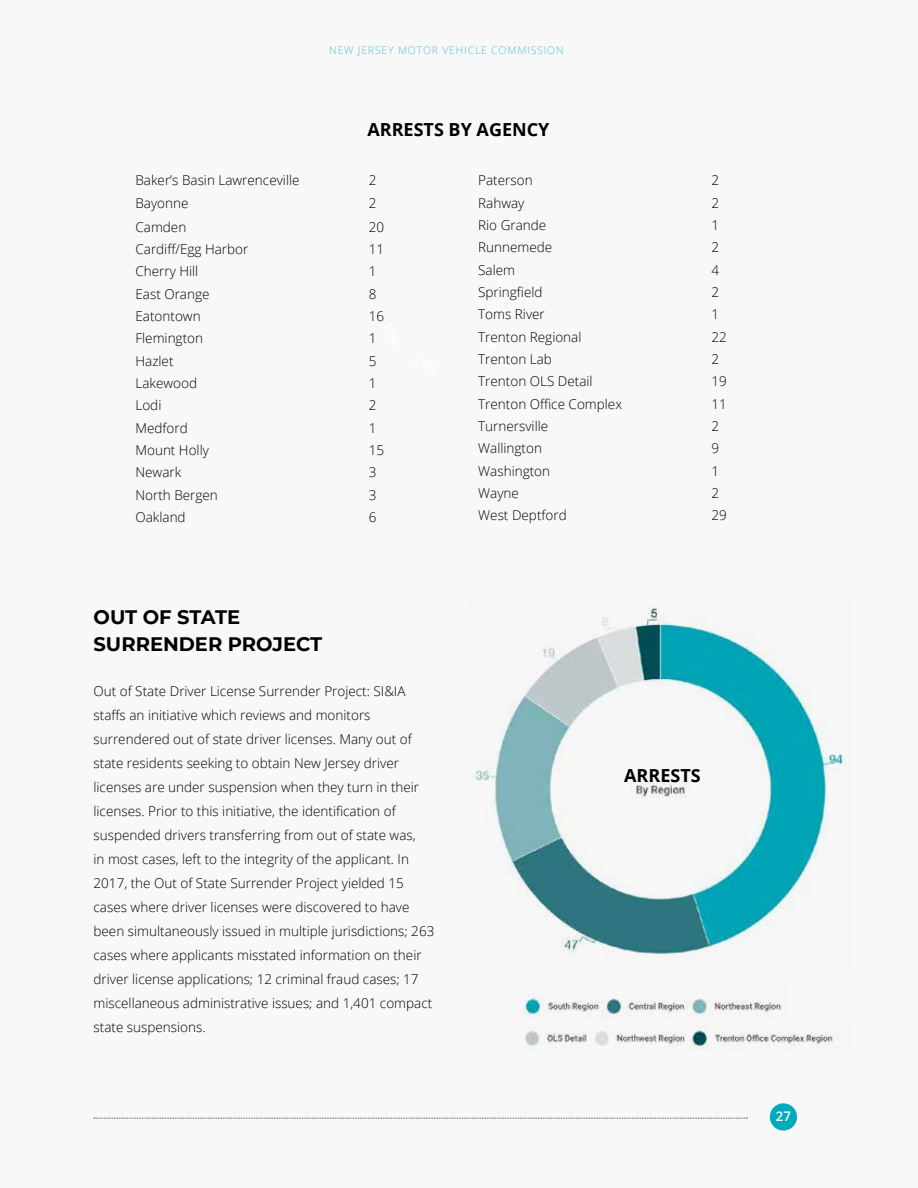
<style>
.page{position:relative;width:918px;height:1188px;background:#f8f8f8}
.page>*{position:absolute;margin:0;border:0;box-sizing:border-box;transform-origin:0 0}
.t1{font:700 19.5px/27px "Montserrat";color:#000}
.t2{font:700 18px "Open Sans";color:#000}
.t3{font:300 13.5px/24px "Open Sans";color:#000}
.t4{font:600 13.2px "Open Sans";color:#fff}
.t5{font:300 10.5px "Open Sans";letter-spacing:.08em;color:#4cc4d2}
</style>
<div class="page">
<hr style="left:0;top:817px;width:1px;height:264px;background:#efeff0">
<img style="left:474px;top:607px;width:372px;height:348px">
<img style="left:524px;top:992px;width:258px;height:25px">
<img style="left:525px;top:1030px;width:313px;height:20px">
<div style="left:770px;top:1103px;width:27px;height:28px;background:#00abbd;border-radius:50%"></div>
<svg style="left:94px;top:1118px;width:653px;height:1px"></svg>
<p class="t5" style="left:329px;top:42px;width:236px">NEW JERSEY MOTOR VEHICLE COMMISSION</p>
<h2 class="t2" style="left:367px;top:117px;width:184px">ARRESTS BY AGENCY</h2>
<p class="t3" style="left:135px;top:168px;width:166px">Baker’s Basin Lawrenceville</p>
<p class="t3" style="left:369px;top:168px;width:9px">2</p>
<p class="t3" style="left:135px;top:190px;width:55px">Bayonne</p>
<p class="t3" style="left:369px;top:190px;width:9px">2</p>
<p class="t3" style="left:135px;top:214px;width:52px">Camden</p>
<p class="t3" style="left:369px;top:214px;width:17px">20</p>
<p class="t3" style="left:135px;top:237px;width:114px">Cardiff/Egg Harbor</p>
<p class="t3" style="left:369px;top:237px;width:17px">11</p>
<p class="t3" style="left:135px;top:259px;width:64px">Cherry Hill</p>
<p class="t3" style="left:369px;top:259px;width:9px">1</p>
<p class="t3" style="left:135px;top:281px;width:76px">East Orange</p>
<p class="t3" style="left:369px;top:281px;width:9px">8</p>
<p class="t3" style="left:135px;top:304px;width:67px">Eatontown</p>
<p class="t3" style="left:369px;top:304px;width:17px">16</p>
<p class="t3" style="left:135px;top:326px;width:69px">Flemington</p>
<p class="t3" style="left:369px;top:326px;width:9px">1</p>
<p class="t3" style="left:135px;top:348px;width:40px">Hazlet</p>
<p class="t3" style="left:369px;top:348px;width:9px">5</p>
<p class="t3" style="left:135px;top:371px;width:63px">Lakewood</p>
<p class="t3" style="left:369px;top:371px;width:9px">1</p>
<p class="t3" style="left:135px;top:393px;width:27px">Lodi</p>
<p class="t3" style="left:369px;top:393px;width:9px">2</p>
<p class="t3" style="left:135px;top:415px;width:54px">Medford</p>
<p class="t3" style="left:369px;top:415px;width:9px">1</p>
<p class="t3" style="left:135px;top:438px;width:75px">Mount Holly</p>
<p class="t3" style="left:369px;top:438px;width:17px">15</p>
<p class="t3" style="left:135px;top:460px;width:47px">Newark</p>
<p class="t3" style="left:369px;top:460px;width:9px">3</p>
<p class="t3" style="left:135px;top:482px;width:84px">North Bergen</p>
<p class="t3" style="left:369px;top:482px;width:9px">3</p>
<p class="t3" style="left:135px;top:505px;width:52px">Oakland</p>
<p class="t3" style="left:369px;top:505px;width:9px">6</p>
<h1 class="t1" style="left:94px;top:602px;width:230px">OUT OF STATE<br>SURRENDER PROJECT</h1>
<p class="t3" style="left:94px;top:679px;width:342px">Out of State Driver License Surrender Project: SI&amp;IA staffs an initiative which reviews and monitors surrendered out of state driver licenses. Many out of state residents seeking to obtain New Jersey driver licenses are under suspension when they turn in their licenses. Prior to this initiative, the identification of suspended drivers transferring from out of state was,<br>in most cases, left to the integrity of the applicant. In 2017, the Out of State Surrender Project yielded 15 cases where driver licenses were discovered to have been simultaneously issued in multiple jurisdictions; 263 cases where applicants misstated information on their driver license applications; 12 criminal fraud cases; 17 miscellaneous administrative issues; and 1,401 compact state suspensions.</p>
<p class="t3" style="left:478px;top:168px;width:56px">Paterson</p>
<p class="t3" style="left:711px;top:168px;width:9px">2</p>
<p class="t3" style="left:478px;top:190px;width:48px">Rahway</p>
<p class="t3" style="left:711px;top:190px;width:9px">2</p>
<p class="t3" style="left:478px;top:213px;width:70px">Rio Grande</p>
<p class="t3" style="left:711px;top:213px;width:9px">1</p>
<p class="t3" style="left:478px;top:235px;width:76px">Runnemede</p>
<p class="t3" style="left:711px;top:235px;width:9px">2</p>
<p class="t3" style="left:478px;top:257px;width:38px">Salem</p>
<p class="t3" style="left:711px;top:257px;width:9px">4</p>
<p class="t3" style="left:478px;top:280px;width:66px">Springfield</p>
<p class="t3" style="left:711px;top:280px;width:9px">2</p>
<p class="t3" style="left:478px;top:302px;width:68px">Toms River</p>
<p class="t3" style="left:711px;top:302px;width:9px">1</p>
<p class="t3" style="left:478px;top:324px;width:105px">Trenton Regional</p>
<p class="t3" style="left:711px;top:324px;width:17px">22</p>
<p class="t3" style="left:478px;top:347px;width:75px">Trenton Lab</p>
<p class="t3" style="left:711px;top:347px;width:9px">2</p>
<p class="t3" style="left:478px;top:369px;width:116px">Trenton OLS Detail</p>
<p class="t3" style="left:711px;top:369px;width:17px">19</p>
<p class="t3" style="left:478px;top:391px;width:145px">Trenton Office Complex</p>
<p class="t3" style="left:711px;top:391px;width:17px">11</p>
<p class="t3" style="left:478px;top:414px;width:71px">Turnersville</p>
<p class="t3" style="left:711px;top:414px;width:9px">2</p>
<p class="t3" style="left:478px;top:436px;width:65px">Wallington</p>
<p class="t3" style="left:711px;top:436px;width:9px">9</p>
<p class="t3" style="left:478px;top:458px;width:73px">Washington</p>
<p class="t3" style="left:711px;top:458px;width:9px">1</p>
<p class="t3" style="left:478px;top:481px;width:42px">Wayne</p>
<p class="t3" style="left:711px;top:481px;width:9px">2</p>
<p class="t3" style="left:478px;top:503px;width:90px">West Deptford</p>
<p class="t3" style="left:711px;top:503px;width:17px">29</p>
<h2 class="t2" style="left:624px;top:763px;width:78px">ARRESTS</h2>
<p class="t4" style="left:776px;top:1107px;width:17px">27</p>
</div>
